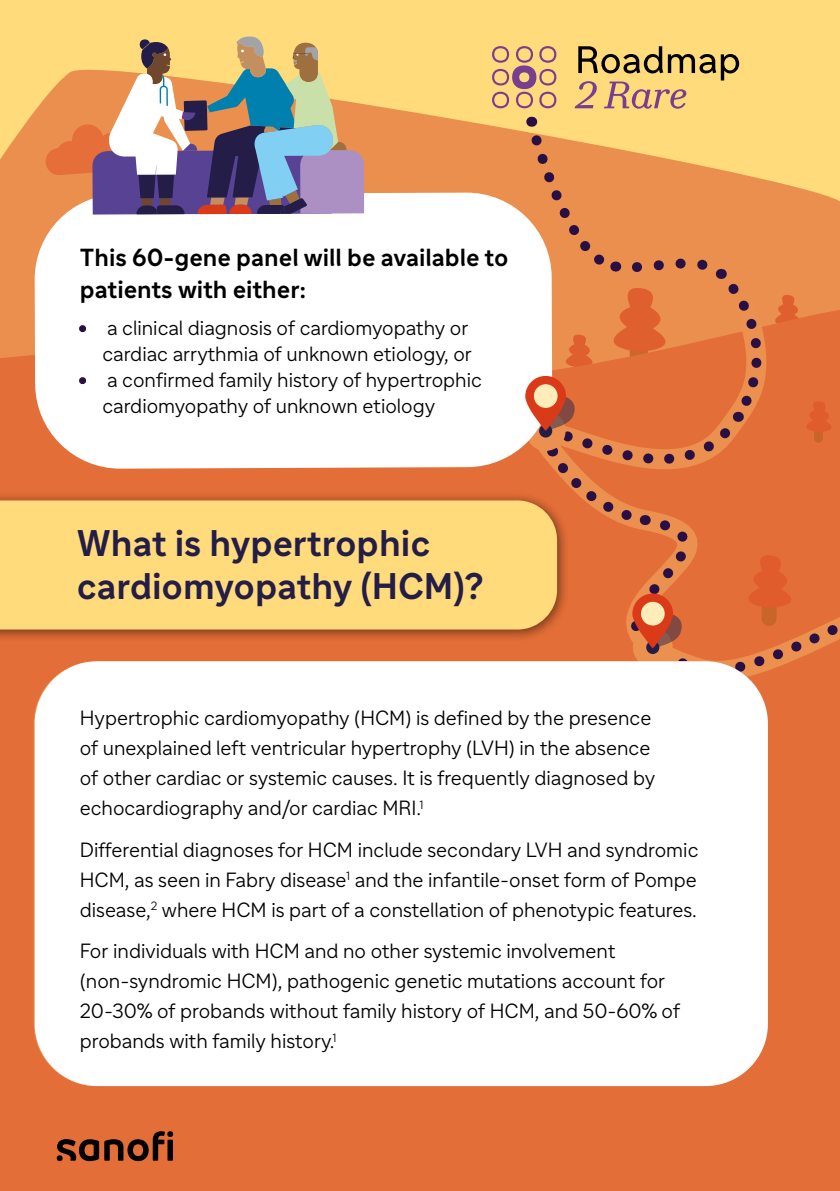
<style>
.page{position:relative;width:840px;height:1191px;background:#fff}
.page>*{position:absolute;margin:0;border:0;box-sizing:border-box;transform-origin:0 0}
.t1{font:700 36px/43.2px "Sanofi Sans";color:#231d48}
.t2{font:700 24px/32px "Sanofi Sans";color:#000}
.t3{font:300 20px/30px "Sanofi Sans";color:#000}
.s1{color:#280f44}
</style>
<div class="page">
<div style="left:0;top:278px;width:839px;height:913px;background:#e46e37"></div>
<svg style="left:0;top:0;width:839px;height:229px;background:#fbcc73"></svg>
<svg style="left:574px;top:46px;width:164px;height:63px;background:#d1b06c"></svg>
<svg style="left:492px;top:46px;width:64px;height:62px;background:#d6ac82"></svg>
<div style="left:750px;top:680px;width:89px;height:184px;background:#e46e37"></div>
<svg style="left:34px;top:192px;width:429px;height:277px"></svg>
<div style="left:35px;top:661px;width:732px;height:425px;background:#fff;border-radius:62px"></div>
<svg style="left:463px;top:117px;width:377px;height:563px;background:#e7925e"></svg>
<svg style="left:632px;top:593px;width:40px;height:55px"></svg>
<div style="left:640px;top:602px;width:24px;height:23px;background:#ffedb9;border-radius:50%"></div>
<div style="left:0;top:491px;width:570px;height:151px;background:#000;opacity:.5"></div>
<div style="left:0;top:500px;width:556px;height:129px;background:#ffdb7c"></div>
<svg style="left:58px;top:36px;width:306px;height:179px;background:#ae9789"></svg>
<svg style="left:57px;top:1131px;width:116px;height:30px;background:#874120"></svg>
<p class="t2" style="left:80px;top:241px;width:430px">This 60-gene panel will be available to patients with either:</p>
<p class="t3" style="left:80px;top:315px;width:393px;line-height:26px;text-align:right"><span class="s1">•</span> a clinical diagnosis of cardiomyopathy or cardiac arrythmia of unknown etiology, or</p>
<p class="t3" style="left:102px;top:367px;width:380px;line-height:26px;text-indent:-23px"><span class="s1">•</span> a confirmed family history of hypertrophic cardiomyopathy of unknown etiology</p>
<h1 class="t1" style="left:77px;top:522px;width:408px">What is hypertrophic cardiomyopathy (HCM)?</h1>
<p class="t3" style="left:80px;top:703px;width:576px">Hypertrophic cardiomyopathy (HCM) is defined by the presence of unexplained left ventricular hypertrophy (LVH) in the absence of other cardiac or systemic causes. It is frequently diagnosed by echocardiography and/or cardiac MRI.<sup>1</sup></p>
<p class="t3" style="left:80px;top:834px;width:619px;text-align:justify">Differential diagnoses for HCM include secondary LVH and syndromic HCM, as seen in Fabry disease<sup>1</sup> and the infantile-onset form of Pompe disease,<sup>2</sup> where HCM is part of a constellation of phenotypic features.</p>
<p class="t3" style="left:80px;top:936px;width:601px">For individuals with HCM and no other systemic involvement (non‑syndromic HCM), pathogenic genetic mutations account for 20-30% of probands without family history of HCM, and 50-60% of probands with family history.<sup>1</sup></p>
</div>
